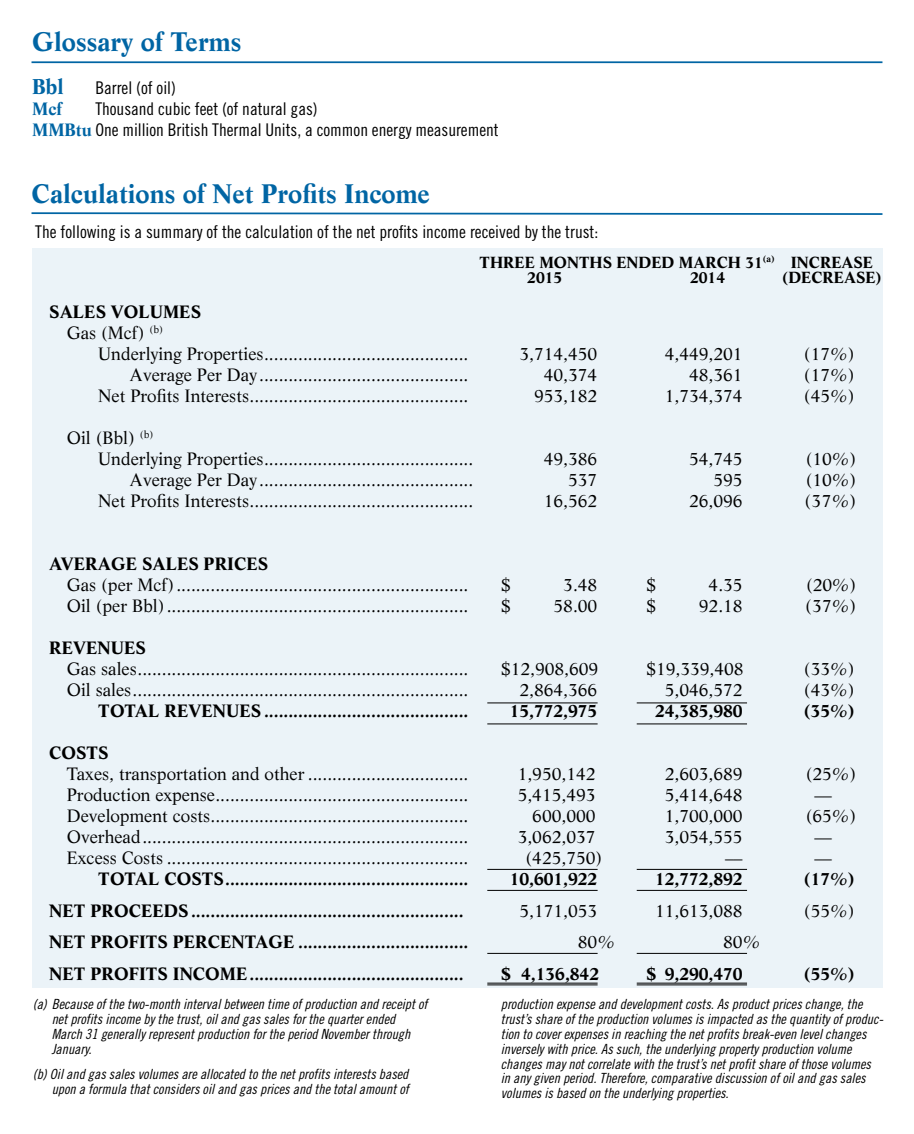
<style>
.page{position:relative;width:914px;height:1134px;background:#fff}
.page>*{position:absolute;margin:0;border:0;box-sizing:border-box;transform-origin:0 0}
.t1{font:700 26.25px "Life";color:#0065a4}
.t2{font:700 21px "Life";color:#0065a4}
.t3{font:17.5px/21px "Life";color:#000}
.t4{font:700 17.5px "Life";color:#000}
.t5{font:17.5px/21px "Trade Gothic Cond Eighteen";color:#000}
.t6{font:700 17.5px "Life";color:#0065a4}
.t7{font:700 15.75px/15.8px "Life";color:#000}
.t8{font:14px/14.9px "Trade Gothic Cond Eighteen Obl";color:#000}
.s1{font-family:"Life";font-weight:700;color:#0065a4}
</style>
<div class="page">
<div style="left:32px;top:248px;width:850px;height:740px;background:#ebf3f8"></div>
<svg style="left:31px;top:212px;width:852px;height:3px;background:#6aa4c9"></svg>
<hr style="left:487px;top:703px;width:110px;height:1px;background:#000">
<hr style="left:636px;top:703px;width:111px;height:1px;background:#000">
<hr style="left:487px;top:724px;width:110px;height:1px;background:#000">
<hr style="left:636px;top:724px;width:111px;height:1px;background:#000">
<hr style="left:487px;top:869px;width:110px;height:1px;background:#000">
<hr style="left:636px;top:869px;width:111px;height:1px;background:#000">
<hr style="left:487px;top:890px;width:110px;height:1px;background:#000">
<hr style="left:636px;top:890px;width:111px;height:1px;background:#000">
<hr style="left:487px;top:953px;width:110px;height:1px;background:#000">
<hr style="left:636px;top:953px;width:111px;height:1px;background:#000">
<hr style="left:487px;top:983px;width:110px;height:1px;background:#000">
<hr style="left:636px;top:983px;width:111px;height:1px;background:#000">
<hr style="left:487px;top:985px;width:110px;height:1px;background:#000">
<hr style="left:636px;top:985px;width:111px;height:1px;background:#000">
<hr style="left:32px;top:61px;width:850px;height:2px;background:#0065a4">
<h1 class="t1" style="left:32px;top:26px;width:211px">GLOSSARY OF TERMS</h1>
<p class="t2" style="left:32px;top:74px;width:33px">BBL</p>
<p class="t5" style="left:95px;top:77px;width:82px">Barrel (of oil)</p>
<p class="t6" style="left:32px;top:99px;width:31px">MCF</p>
<p class="t5" style="left:32px;top:98px;width:468px;text-indent:63px">Thousand cubic feet (of natural gas)<br><span class="s1">MMBTU</span> One million British Thermal Units, a common energy measurement</p>
<h1 class="t1" style="left:32px;top:178px;width:400px">CALCULATIONS OF NET PROFITS INCOME</h1>
<p class="t5" style="left:35px;top:221px;width:564px">The following is a summary of the calculation of the net profits income received by the trust:</p>
<p class="t7" style="left:527px;top:254px;width:347px;text-indent:-48px">THREE MONTHS ENDED MARCH 31<sup>(A)</sup> INCREASE<br>2015</p>
<p class="t7" style="left:690px;top:270px;width:37px">2014</p>
<p class="t7" style="left:782px;top:270px;width:101px">(DECREASE)</p>
<p class="t4" style="left:49px;top:302px;width:128px">SALES VOLUMES</p>
<p class="t3" style="left:67px;top:322px;width:98px">Gas (Mcf) <sup>(b)</sup></p>
<p class="t3" style="left:98px;top:343px;width:371px">Underlying Properties..........................................</p>
<p class="t3" style="left:519px;top:343px;width:79px">3,714,450</p>
<p class="t3" style="left:664px;top:343px;width:79px">4,449,201</p>
<p class="t3" style="left:804px;top:343px;width:52px">(17%)</p>
<p class="t3" style="left:130px;top:364px;width:340px">Average Per Day...........................................</p>
<p class="t3" style="left:544px;top:364px;width:55px">40,374</p>
<p class="t3" style="left:689px;top:364px;width:55px">48,361</p>
<p class="t3" style="left:804px;top:364px;width:52px">(17%)</p>
<p class="t3" style="left:98px;top:385px;width:371px">Net Profits Interests.............................................</p>
<p class="t3" style="left:534px;top:385px;width:65px">953,182</p>
<p class="t3" style="left:664px;top:385px;width:79px">1,734,374</p>
<p class="t3" style="left:804px;top:385px;width:52px">(45%)</p>
<p class="t3" style="left:98px;top:427px;width:376px;text-indent:-32px">Oil (Bbl) <sup>(b)<br></sup>Underlying Properties...........................................</p>
<p class="t3" style="left:544px;top:448px;width:55px">49,386</p>
<p class="t3" style="left:689px;top:448px;width:55px">54,745</p>
<p class="t3" style="left:805px;top:448px;width:52px">(10%)</p>
<p class="t3" style="left:130px;top:469px;width:345px">Average Per Day............................................</p>
<p class="t3" style="left:568px;top:469px;width:31px">537</p>
<p class="t3" style="left:713px;top:469px;width:31px">595</p>
<p class="t3" style="left:805px;top:469px;width:52px">(10%)</p>
<p class="t3" style="left:98px;top:490px;width:376px">Net Profits Interests..............................................</p>
<p class="t3" style="left:544px;top:490px;width:55px">16,562</p>
<p class="t3" style="left:689px;top:490px;width:55px">26,096</p>
<p class="t3" style="left:804px;top:490px;width:53px">(37%)</p>
<p class="t4" style="left:49px;top:554px;width:26px">AVERAGE</p>
<p class="t4" style="left:142px;top:554px;width:104px">SALES PRICES</p>
<p class="t3" style="left:67px;top:574px;width:403px">Gas (per Mcf)............................................................</p>
<p class="t3" style="left:501px;top:574px;width:11px">$</p>
<p class="t3" style="left:563px;top:574px;width:36px">3.48</p>
<p class="t3" style="left:646px;top:574px;width:11px">$</p>
<p class="t3" style="left:708px;top:574px;width:36px">4.35</p>
<p class="t3" style="left:806px;top:574px;width:52px">(20%)</p>
<p class="t3" style="left:67px;top:595px;width:403px">Oil (per Bbl)..............................................................</p>
<p class="t3" style="left:501px;top:595px;width:11px">$</p>
<p class="t3" style="left:553px;top:595px;width:45px">58.00</p>
<p class="t3" style="left:646px;top:595px;width:11px">$</p>
<p class="t3" style="left:698px;top:595px;width:45px">92.18</p>
<p class="t3" style="left:805px;top:595px;width:53px">(37%)</p>
<p class="t4" style="left:49px;top:638px;width:26px">REVEN</p>
<p class="t4" style="left:111px;top:638px;width:25px">UES</p>
<p class="t3" style="left:67px;top:658px;width:403px">Gas sales....................................................................</p>
<p class="t3" style="left:501px;top:658px;width:99px">$12,908,609</p>
<p class="t3" style="left:646px;top:658px;width:99px">$19,339,408</p>
<p class="t3" style="left:804px;top:658px;width:52px">(33%)</p>
<p class="t3" style="left:67px;top:679px;width:403px">Oil sales.....................................................................</p>
<p class="t3" style="left:519px;top:679px;width:79px">2,864,366</p>
<p class="t3" style="left:664px;top:679px;width:79px">5,046,572</p>
<p class="t3" style="left:804px;top:679px;width:52px">(43%)</p>
<p class="t4" style="left:98px;top:701px;width:26px">TOTA</p>
<p class="t4" style="left:148px;top:701px;width:42px">L REVEN</p>
<p class="t4" style="left:226px;top:701px;width:244px">UES ..........................................</p>
<p class="t4" style="left:509px;top:701px;width:89px">15,772,975</p>
<p class="t4" style="left:655px;top:701px;width:89px">24,385,980</p>
<p class="t4" style="left:803px;top:701px;width:52px">(35%)</p>
<p class="t4" style="left:49px;top:743px;width:25px">COSTS</p>
<p class="t3" style="left:67px;top:763px;width:403px">Taxes, transportation and other .................................</p>
<p class="t3" style="left:517px;top:763px;width:79px">1,950,142</p>
<p class="t3" style="left:664px;top:763px;width:79px">2,603,689</p>
<p class="t3" style="left:805px;top:763px;width:52px">(25%)</p>
<p class="t3" style="left:67px;top:784px;width:403px">Production expense....................................................</p>
<p class="t3" style="left:517px;top:784px;width:79px">5,415,493</p>
<p class="t3" style="left:664px;top:784px;width:79px">5,414,648</p>
<p class="t3" style="left:814px;top:784px;width:19px">––</p>
<p class="t3" style="left:67px;top:805px;width:403px">Development costs.....................................................</p>
<p class="t3" style="left:532px;top:805px;width:65px">600,000</p>
<p class="t3" style="left:664px;top:805px;width:79px">1,700,000</p>
<p class="t3" style="left:805px;top:805px;width:52px">(65%)</p>
<p class="t3" style="left:67px;top:826px;width:403px">Overhead...................................................................</p>
<p class="t3" style="left:517px;top:826px;width:79px">3,062,037</p>
<p class="t3" style="left:664px;top:826px;width:79px">3,054,555</p>
<p class="t3" style="left:814px;top:826px;width:19px">––</p>
<p class="t3" style="left:67px;top:847px;width:403px">Excess Costs ..............................................................</p>
<p class="t3" style="left:525px;top:847px;width:78px">(425,750)</p>
<p class="t3" style="left:725px;top:847px;width:19px">––</p>
<p class="t3" style="left:814px;top:847px;width:19px">––</p>
<p class="t4" style="left:98px;top:869px;width:26px">TOTA</p>
<p class="t4" style="left:148px;top:869px;width:41px">L COSTS</p>
<p class="t4" style="left:225px;top:869px;width:245px">..................................................</p>
<p class="t4" style="left:509px;top:869px;width:89px">10,601,922</p>
<p class="t4" style="left:655px;top:869px;width:89px">12,772,892</p>
<p class="t4" style="left:803px;top:869px;width:52px">(17%)</p>
<p class="t4" style="left:49px;top:900px;width:66px">NET PROCEEDS</p>
<p class="t4" style="left:191px;top:900px;width:274px">........................................................</p>
<p class="t3" style="left:519px;top:900px;width:79px">5,171,053</p>
<p class="t3" style="left:655px;top:900px;width:89px">11,613,088</p>
<p class="t3" style="left:804px;top:900px;width:52px">(55%)</p>
<p class="t4" style="left:49px;top:932px;width:66px">NET PROF</p>
<p class="t4" style="left:139px;top:932px;width:58px">ITS PERCENTAGE</p>
<p class="t4" style="left:298px;top:932px;width:172px">...................................</p>
<p class="t3" style="left:578px;top:931px;width:38px">80%</p>
<p class="t3" style="left:723px;top:931px;width:38px">80%</p>
<p class="t4" style="left:49px;top:963px;width:66px">NET PROF</p>
<p class="t4" style="left:139px;top:963px;width:47px">ITS INCOME</p>
<p class="t4" style="left:249px;top:963px;width:216px">............................................</p>
<p class="t4" style="left:501px;top:963px;width:99px">$ 4,136,842</p>
<p class="t4" style="left:646px;top:963px;width:98px">$ 9,290,470</p>
<p class="t4" style="left:803px;top:963px;width:52px">(55%)</p>
<p class="t8" style="left:52px;top:997px;width:377px;text-indent:-19px">(a) Because of the two-month interval between time of production and receipt of net profits income by the trust, oil and gas sales for the quarter ended March 31 generally represent production for the period November through January.</p>
<p class="t8" style="left:33px;top:1067px;width:377px;text-align:right">(b) Oil and gas sales volumes are allocated to the net profits interests based upon a formula that considers oil and gas prices and the total amount of</p>
<p class="t8" style="left:501px;top:997px;width:384px">production expense and development costs. As product prices change, the trust’s share of the production volumes is impacted as the quantity of produc&shy;tion to cover expenses in reaching the net profits break-even level changes inversely with price. As such, the underlying property production volume changes may not correlate with the trust’s net profit share of those volumes in any given period. Therefore, comparative discussion of oil and gas sales volumes is based on the underlying properties.</p>
</div>
